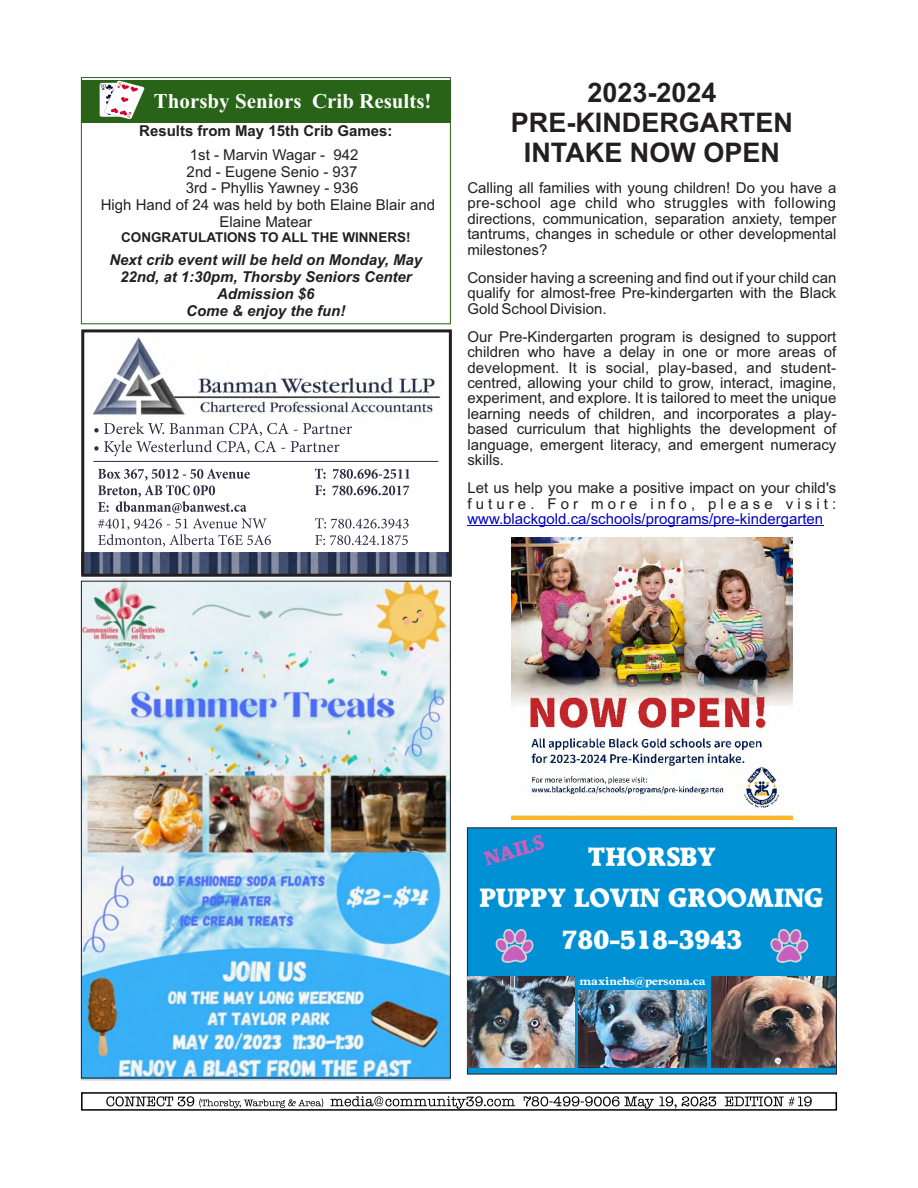
<style>
.page{position:relative;width:918px;height:1188px;background:#fff}
.page>*{position:absolute;margin:0;border:0;box-sizing:border-box;transform-origin:0 0}
.t1{font:700 27px/30.2px "Arial";color:#231f20;text-align:center}
.t2{font:25.5px/41.4px "Tracto Display SSK";color:#fff;text-align:center}
.t3{font:700 21px "Times New Roman";color:#fff}
.t4{font:19.5px "Tracto Display SSK";color:#c561bd}
.t5{font:15px/15.5px "Arial";color:#231f20;text-align:justify}
.t6{font:italic 700 15px/16.8px "Arial";color:#231f20;text-align:center}
.t7{font:15px "Arial";color:#0000c4}
.t8{font:700 15px "Arial";color:#231f20}
.t9{font:700 13.5px "Arial";color:#231f20}
.t10{font:11.7px "Terminus Black SSK";color:#fff}
</style>
<div class="page">
<div style="left:81px;top:1092px;width:756px;height:19px;border:2px solid #000"></div>
<svg style="left:330px;top:1096px;width:185px;height:13px"></svg>
<svg style="left:106px;top:1096px;width:217px;height:12px"></svg>
<svg style="left:524px;top:1096px;width:192px;height:13px"></svg>
<svg style="left:725px;top:1096px;width:87px;height:10px"></svg>
<hr style="left:467px;top:525px;width:356px;height:1px;background:#0000c4">
<img style="left:511px;top:538px;width:282px;height:282px">
<div style="left:467px;top:827px;width:370px;height:247px;background:#0091d4;border:1px solid #231f20"></div>
<img style="left:468px;top:976px;width:106px;height:91px">
<img style="left:579px;top:991px;width:127px;height:76px">
<img style="left:711px;top:976px;width:125px;height:91px">
<svg style="left:770px;top:928px;width:39px;height:35px"></svg>
<svg style="left:495px;top:929px;width:39px;height:34px"></svg>
<div style="left:81px;top:77px;width:370px;height:247px;border:1px solid #286317"></div>
<div style="left:81px;top:80px;width:369px;height:43px;background:#286317"></div>
<svg style="left:100px;top:80px;width:45px;height:39px"></svg>
<img style="left:81px;top:579px;width:369px;height:501px">
<hr style="left:93px;top:461px;width:345px;height:1px;background:#2f2d42">
<svg style="left:315px;top:469px;width:95px;height:10px"></svg>
<svg style="left:315px;top:485px;width:94px;height:10px"></svg>
<svg style="left:315px;top:518px;width:94px;height:11px"></svg>
<svg style="left:98px;top:469px;width:173px;height:78px"></svg>
<svg style="left:315px;top:535px;width:93px;height:10px"></svg>
<svg style="left:94px;top:422px;width:258px;height:34px"></svg>
<img style="left:92px;top:337px;width:349px;height:80px">
<img style="left:85px;top:552px;width:363px;height:21px">
<div style="left:81px;top:329px;width:371px;height:248px;border:3px solid #231f20"></div>
<h3 class="t3" style="left:154px;top:94px;width:279px">Thorsby Seniors Crib Results!</h3>
<p class="t8" style="left:139px;top:126px;width:255px">Results from May 15th Crib Games:</p>
<p class="t5" style="left:190px;top:148px;width:170px">1st - Marvin Wagar - 942</p>
<p class="t5" style="left:187px;top:165px;width:172px">2nd - Eugene Senio - 937</p>
<p class="t5" style="left:186px;top:182px;width:174px">3rd - Phyllis Yawney - 936</p>
<p class="t5" style="left:101px;top:199px;width:336px">High Hand of 24 was held by both Elaine Blair and</p>
<p class="t5" style="left:220px;top:215px;width:94px">Elaine Matear</p>
<p class="t9" style="left:121px;top:232px;width:291px">CONGRATULATIONS TO ALL THE WINNERS!</p>
<p class="t6" style="left:109px;top:253px;width:314px">Next crib event will be held on Monday, May<br>22nd, at 1:30pm, Thorsby Seniors Center<br>Admission $6<br>Come &amp; enjoy the fun!</p>
<h1 class="t1" style="left:511px;top:80px;width:283px">2023-2024<br>PRE-KINDERGARTEN<br>INTAKE NOW OPEN</h1>
<p class="t5" style="left:467px;top:181px;width:370px">Calling all families with young children! Do you have a pre-school age child who struggles with following directions, communication, separation anxiety, temper tantrums, changes in schedule or other developmental milestones?</p>
<p class="t5" style="left:467px;top:271px;width:370px">Consider having a screening and find out if your child can qualify for almost-free Pre-kindergarten with the Black Gold School Division.</p>
<p class="t5" style="left:467px;top:330px;width:371px">Our Pre-Kindergarten program is designed to support children who have a delay in one or more areas of development. It is social, play-based, and student&shy;centred, allowing your child to grow, interact, imagine, experiment, and explore. It is tailored to meet the unique learning needs of children, and incorporates a play&shy;based curriculum that highlights the development of language, emergent literacy, and emergent numeracy skills.</p>
<p class="t5" style="left:467px;top:482px;width:371px">Let us help you make a positive impact on your child's future. For more info, please visit:</p>
<p class="t7" style="left:467px;top:513px;width:357px">www.blackgold.ca/schools/programs/pre-kindergarten</p>
<h3 class="t4" style="left:482px;top:850px;width:62px;rotate:-17deg">NAILS</h3>
<h2 class="t2" style="left:480px;top:838px;width:345px">THORSBY<br>PUPPY LOVIN GROOMING<br>780-518-3943</h2>
<p class="t10" style="left:579px;top:976px;width:128px">maxinehs@persona.ca</p>
</div>
